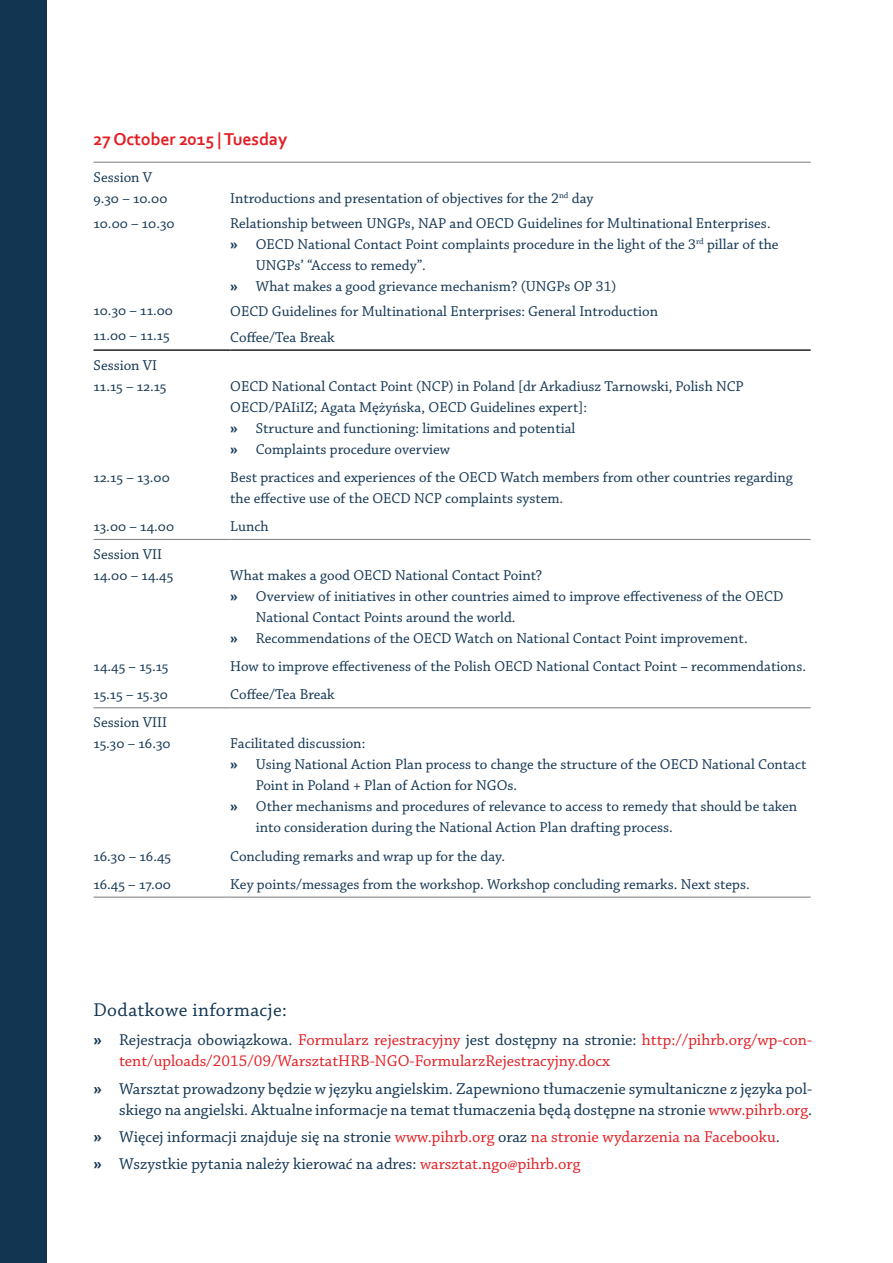
<style>
.page{position:relative;width:893px;height:1263px;background:#fff}
.page>*{position:absolute;margin:0;border:0;box-sizing:border-box;transform-origin:0 0}
.t1{font:19.5px "Chaparral Pro";letter-spacing:.02em;color:#123552}
.t2{font:700 18px "Corbel";letter-spacing:-.01em;color:#e31e24}
.t3{font:16.5px/21px "Chaparral Pro";color:#123552;text-align:right}
.t4{font:16.5px/21px "Chaparral Pro";color:#e31e24}
.t5{font:15px/21px "Chaparral Pro";color:#123552}
.s1{font-family:"Corbel";font-weight:700}
.s2{font-family:"Corbel";font-weight:700;color:#123552}
.s3{color:#123552}
.s4{color:#e31e24}
</style>
<div class="page">
<div style="left:0;top:0;width:47px;height:1263px;background:#123552"></div>
<hr style="left:94px;top:349px;width:136px;height:2px;background:#231f20">
<hr style="left:230px;top:349px;width:581px;height:2px;background:#231f20">
<hr style="left:94px;top:539px;width:136px;height:1px;background:#898989">
<hr style="left:230px;top:539px;width:581px;height:1px;background:#898989">
<hr style="left:94px;top:707px;width:136px;height:1px;background:#898989">
<hr style="left:230px;top:707px;width:581px;height:1px;background:#898989">
<hr style="left:94px;top:896px;width:136px;height:2px;background:#898989">
<hr style="left:230px;top:896px;width:581px;height:2px;background:#898989">
<hr style="left:94px;top:162px;width:136px;height:1px;background:#898989">
<hr style="left:230px;top:162px;width:581px;height:1px;background:#898989">
<p class="t2" style="left:94px;top:128px;width:195px">27 October 2015 | Tuesday</p>
<p class="t5" style="left:94px;top:167px;width:75px">Session V<br>9.30 – 10.00</p>
<p class="t5" style="left:94px;top:213px;width:83px">10.00 – 10.30</p>
<p class="t5" style="left:230px;top:186px;width:542px;line-height:25.2px">Introductions and presentation of objectives for the 2<sup>nd</sup> day<br>Relationship between UNGPs, NAP and OECD Guidelines for Multinational Enterprises.</p>
<p class="t5" style="left:230px;top:234px;width:550px"><span class="s1">»</span> OECD National Contact Point complaints procedure in the light of the 3<sup>rd</sup> pillar of the</p>
<p class="t5" style="left:256px;top:255px;width:172px">UNGPs’ “Access to remedy”.</p>
<p class="t5" style="left:230px;top:276px;width:388px"><span class="s1">»</span> What makes a good grievance mechanism? (UNGPs OP 31)</p>
<p class="t5" style="left:230px;top:300px;width:429px;line-height:25.2px">OECD Guidelines for Multinational Enterprises: General Introduction<br>Coffee/Tea Break</p>
<p class="t5" style="left:94px;top:298px;width:81px;line-height:25.2px">10.30 – 11.00<br>11.00 – 11.15</p>
<p class="t5" style="left:94px;top:355px;width:74px">Session VI<br>11.15 – 12.15</p>
<p class="t5" style="left:230px;top:376px;width:515px">OECD National Contact Point (NCP) in Poland [dr Arkadiusz Tarnowski, Polish NCP OECD/PAIiIZ; Agata Mężyńska, OECD Guidelines expert]:<br><span class="s1">»</span> Structure and functioning: limitations and potential<br><span class="s1">»</span> Complaints procedure overview</p>
<p class="t5" style="left:94px;top:467px;width:78px">12.15 – 13.00</p>
<p class="t5" style="left:230px;top:467px;width:564px">Best practices and experiences of the OECD Watch members from other countries regarding the effective use of the OECD NCP complaints system.</p>
<p class="t5" style="left:94px;top:516px;width:82px">13.00 – 14.00</p>
<p class="t5" style="left:230px;top:516px;width:40px">Lunch</p>
<p class="t5" style="left:94px;top:544px;width:81px">Session VII<br>14.00 – 14.45</p>
<p class="t5" style="left:230px;top:565px;width:314px">What makes a good OECD National Contact Point?</p>
<p class="t5" style="left:230px;top:586px;width:555px"><span class="s1">»</span> Overview of initiatives in other countries aimed to improve effectiveness of the OECD</p>
<p class="t5" style="left:256px;top:607px;width:261px">National Contact Points around the world.</p>
<p class="t5" style="left:230px;top:628px;width:519px"><span class="s1">»</span> Recommendations of the OECD Watch on National Contact Point improvement.</p>
<p class="t5" style="left:94px;top:656px;width:77px">14.45 – 15.15</p>
<p class="t5" style="left:230px;top:656px;width:577px">How to improve effectiveness of the Polish OECD National Contact Point – recommendations.</p>
<p class="t5" style="left:94px;top:685px;width:76px">15.15 – 15.30</p>
<p class="t5" style="left:230px;top:685px;width:106px">Coffee/Tea Break</p>
<p class="t5" style="left:94px;top:713px;width:78px">Session VIII<br>15.30 – 16.30</p>
<p class="t5" style="left:230px;top:734px;width:137px">Facilitated discussion:</p>
<p class="t5" style="left:230px;top:755px;width:578px"><span class="s1">»</span> Using National Action Plan process to change the structure of the OECD National Contact</p>
<p class="t5" style="left:256px;top:776px;width:263px">Point in Poland + Plan of Action for NGOs.</p>
<p class="t5" style="left:230px;top:797px;width:568px"><span class="s1">»</span> Other mechanisms and procedures of relevance to access to remedy that should be taken</p>
<p class="t5" style="left:256px;top:818px;width:418px">into consideration during the National Action Plan drafting process.</p>
<p class="t5" style="left:94px;top:846px;width:79px">16.30 – 16.45</p>
<p class="t5" style="left:230px;top:846px;width:276px">Concluding remarks and wrap up for the day.</p>
<p class="t5" style="left:94px;top:874px;width:79px">16.45 – 17.00</p>
<p class="t5" style="left:230px;top:874px;width:521px">Key points/messages from the workshop. Workshop concluding remarks. Next steps.</p>
<h1 class="t1" style="left:94px;top:999px;width:195px">Dodatkowe informacje:</h1>
<p class="t4" style="left:119px;top:1030px;width:695px;text-indent:-26px"><span class="s2">»</span> <span class="s3">Rejestracja obowiązkowa.</span> Formularz rejestracyjny <span class="s3">jest dostępny na stronie:</span> http://pihrb.org/wp-con&shy;tent/uploads/2015/09/WarsztatHRB-NGO-FormularzRejestracyjny.docx</p>
<p class="t3" style="left:94px;top:1078px;width:720px"><span class="s1">»</span> Warsztat prowadzony będzie w języku angielskim. Zapewniono tłumaczenie symultaniczne z języka pol&shy;skiego na angielski. Aktualne informacje na temat tłumaczenia będą dostępne na stronie <span class="s4">www.pihrb.org</span>.</p>
<p class="t3" style="left:94px;top:1124px;width:688px;line-height:27.3px;text-align:left"><span class="s1">»</span> Więcej informacji znajduje się na stronie <span class="s4">www.pihrb.org</span> oraz <span class="s4">na stronie wydarzenia na Facebooku</span>. <span class="s1">»</span> Wszystkie pytania należy kierować na adres: <span class="s4">warsztat.ngo@pihrb.org</span></p>
</div>
